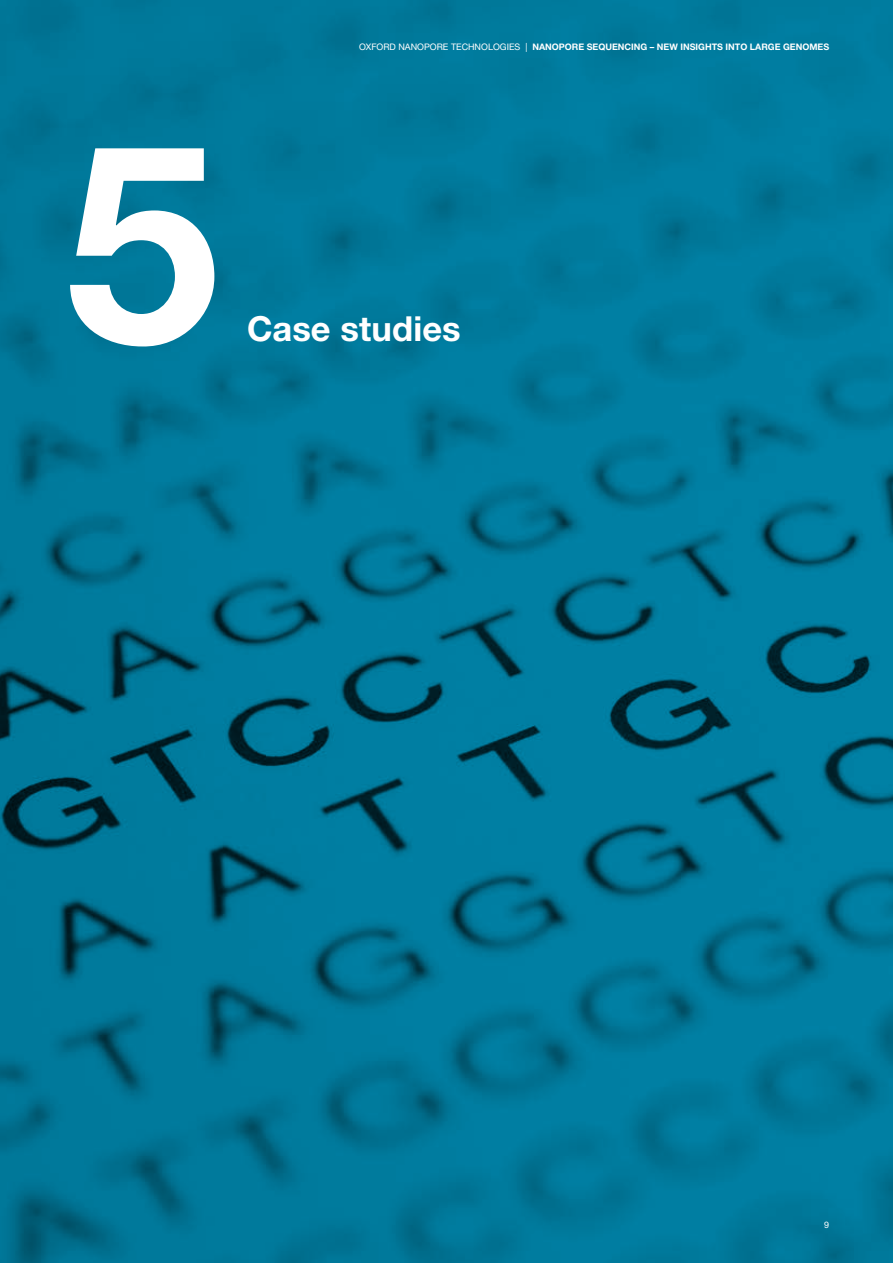
<style>
.page{position:relative;width:893px;height:1263px;background:#fff}
.page>*{position:absolute;margin:0;border:0;box-sizing:border-box;transform-origin:0 0}
.t1{font:700 277.5px "Helvetica Neue";color:#fff}
.t2{font:700 34.5px "Helvetica Neue";letter-spacing:.005em;color:#fff}
.t3{font:700 9px "Helvetica Neue";color:#fff}
.t4{font:9px "Helvetica Neue";color:#fff}
.s1{font-weight:400}
</style>
<div class="page">
<img style="left:0;top:0;width:893px;height:1263px">
<p class="t3" style="left:359px;top:41px;width:472px"><span class="s1">OXFORD NANOPORE TECHNOLOGIES |</span> NANOPORE SEQUENCING – NEW INSIGHTS INTO LARGE GENOMES</p>
<h1 class="t1" style="left:65px;top:72px;width:156px">5</h1>
<h2 class="t2" style="left:247px;top:308px;width:215px">Case studies</h2>
<p class="t4" style="left:824px;top:1219px;width:7px">9</p>
</div>
